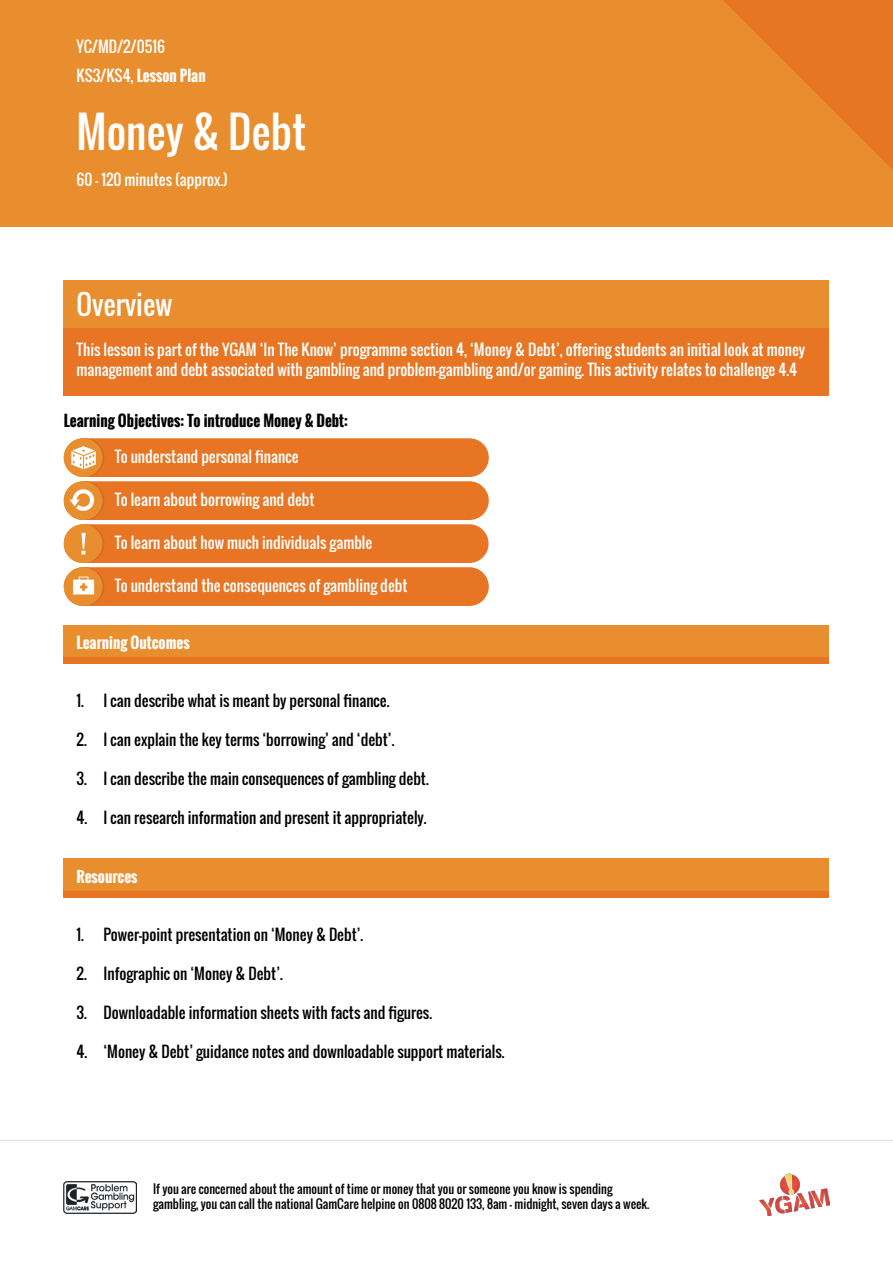
<style>
.page{position:relative;width:893px;height:1263px;background:#fff}
.page>*{position:absolute;margin:0;border:0;box-sizing:border-box;transform-origin:0 0}
.t1{font:42px "Oswald";color:#fff}
.t2{font:27px "Oswald";color:#fff}
.t3{font:15px/19.5px "Oswald";color:#fff}
.t4{font:15px "Oswald";color:#000}
.t5{font:700 15px "Oswald";color:#fff}
.t6{font:700 15px "Oswald";color:#000}
.t7{font:12px/14.4px "Oswald";color:#000}
.s1{font-weight:400}
</style>
<div class="page">
<hr style="left:0;top:1140px;width:893px;height:1px;background:#e6e7e8">
<img style="left:64px;top:1182px;width:73px;height:31px">
<img style="left:759px;top:1173px;width:70px;height:43px">
<div style="left:64px;top:625px;width:765px;height:32px;background:#e98e2e"></div>
<div style="left:64px;top:859px;width:765px;height:32px;background:#e98e2e"></div>
<div style="left:64px;top:657px;width:765px;height:7px;background:#e87524"></div>
<div style="left:64px;top:891px;width:765px;height:6px;background:#e87524"></div>
<div style="left:64px;top:280px;width:765px;height:48px;background:#e98e2e"></div>
<div style="left:64px;top:328px;width:765px;height:67px;background:#e87524"></div>
<div style="left:0;top:0;width:893px;height:227px;background:#e98e2e"></div>
<svg style="left:723px;top:0;width:170px;height:170px"></svg>
<div style="left:64px;top:438px;width:425px;height:39px;background:#e87524;border-radius:19px"></div>
<div style="left:66px;top:438px;width:38px;height:39px;background:#d36b20;border-radius:19px"></div>
<div style="left:64px;top:438px;width:39px;height:39px;background:#e98e2e;border-radius:50%"></div>
<div style="left:64px;top:481px;width:425px;height:39px;background:#e87524;border-radius:19px"></div>
<div style="left:66px;top:481px;width:38px;height:39px;background:#d36b20;border-radius:19px"></div>
<div style="left:64px;top:481px;width:39px;height:39px;background:#e98e2e;border-radius:50%"></div>
<div style="left:64px;top:524px;width:425px;height:39px;background:#e87524;border-radius:19px"></div>
<div style="left:66px;top:524px;width:38px;height:39px;background:#d36b20;border-radius:19px"></div>
<div style="left:64px;top:524px;width:39px;height:39px;background:#e98e2e;border-radius:50%"></div>
<div style="left:64px;top:567px;width:425px;height:39px;background:#e87524;border-radius:19px"></div>
<div style="left:66px;top:567px;width:38px;height:39px;background:#d36b20;border-radius:19px"></div>
<div style="left:64px;top:567px;width:39px;height:39px;background:#e98e2e;border-radius:50%"></div>
<svg style="left:71px;top:446px;width:25px;height:23px"></svg>
<svg style="left:69px;top:489px;width:25px;height:22px"></svg>
<svg style="left:81px;top:533px;width:5px;height:21px"></svg>
<svg style="left:73px;top:577px;width:21px;height:17px"></svg>
<p class="t3" style="left:77px;top:37px;width:90px">YC/MD/2/0516</p>
<p class="t5" style="left:77px;top:64px;width:131px"><span class="s1">KS3/KS4,</span> Lesson Plan</p>
<h1 class="t1" style="left:77px;top:100px;width:231px">Money &amp; Debt</h1>
<p class="t3" style="left:77px;top:170px;width:153px">60 - 120 minutes (approx.)</p>
<h2 class="t2" style="left:77px;top:284px;width:97px">Overview</h2>
<p class="t3" style="left:77px;top:340px;width:730px">This lesson is part of the YGAM ‘In The Know’ programme section 4, ‘Money &amp; Debt’, offering students an initial look at money management and debt associated with gambling and problem-gambling and/or gaming. This activity relates to challenge 4.4</p>
<p class="t6" style="left:64px;top:409px;width:286px">Learning Objectives: To introduce Money &amp; Debt:</p>
<p class="t3" style="left:115px;top:447px;width:185px">To understand personal finance</p>
<p class="t3" style="left:115px;top:490px;width:201px">To learn about borrowing and debt</p>
<p class="t3" style="left:115px;top:533px;width:259px">To learn about how much individuals gamble</p>
<p class="t3" style="left:115px;top:576px;width:294px">To understand the consequences of gambling debt</p>
<p class="t5" style="left:77px;top:631px;width:115px">Learning Outcomes</p>
<p class="t4" style="left:77px;top:689px;width:315px">1. I can describe what is meant by personal finance.</p>
<p class="t4" style="left:77px;top:728px;width:319px">2. I can explain the key terms ‘borrowing’ and ‘debt’.</p>
<p class="t4" style="left:77px;top:767px;width:354px">3. I can describe the main consequences of gambling debt.</p>
<p class="t4" style="left:77px;top:806px;width:352px">4. I can research information and present it appropriately.</p>
<p class="t5" style="left:77px;top:865px;width:63px">Resources</p>
<p class="t4" style="left:77px;top:923px;width:288px">1. Power-point presentation on ‘Money &amp; Debt’.</p>
<p class="t4" style="left:77px;top:962px;width:208px">2. Infographic on ‘Money &amp; Debt’.</p>
<p class="t4" style="left:77px;top:1001px;width:357px">3. Downloadable information sheets with facts and figures.</p>
<p class="t4" style="left:77px;top:1040px;width:430px">4. ‘Money &amp; Debt’ guidance notes and downloadable support materials.</p>
<p class="t7" style="left:153px;top:1182px;width:498px">If you are concerned about the amount of time or money that you or someone you know is spending gambling, you can call the national GamCare helpine on 0808 8020 133, 8am - midnight, seven days a week.</p>
</div>
